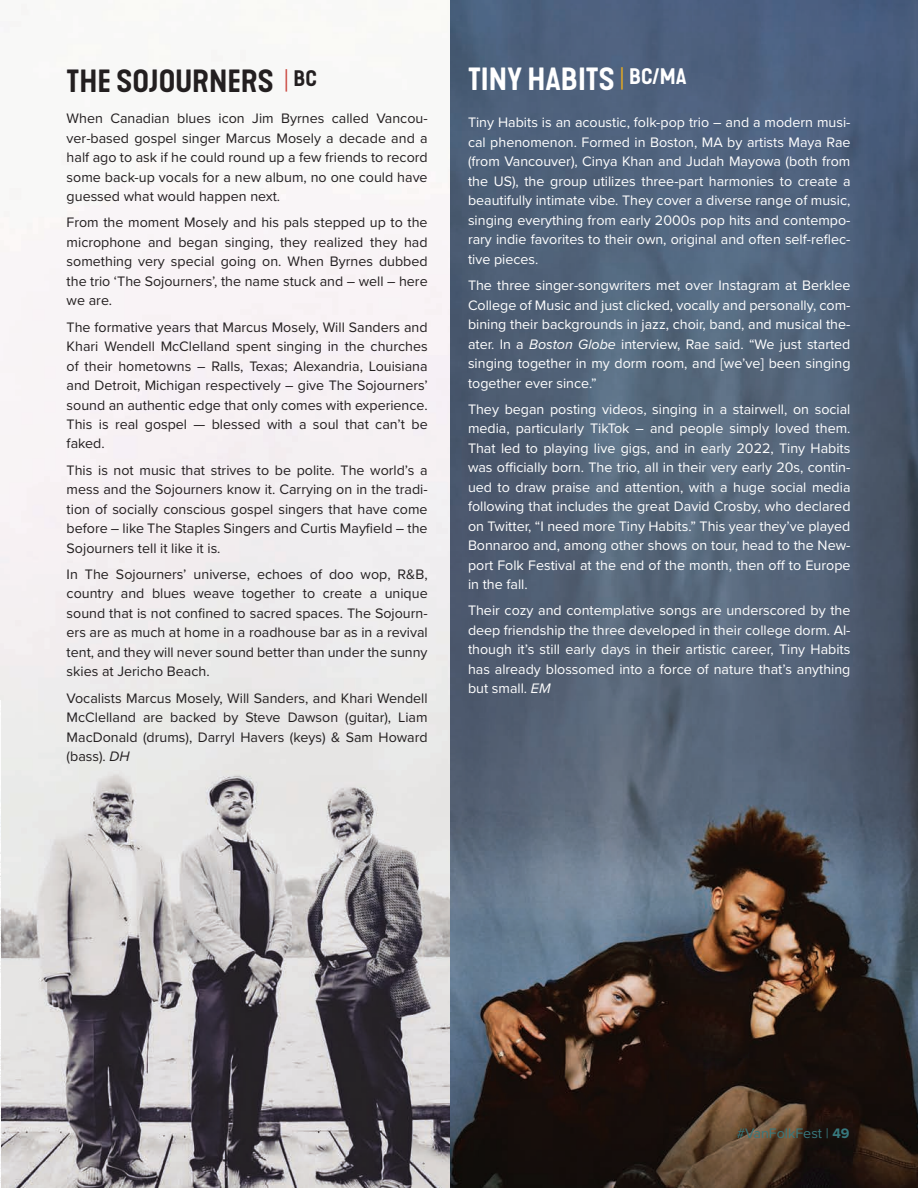
<style>
.page{position:relative;width:918px;height:1188px;background:#fff}
.page>*{position:absolute;margin:0;border:0;box-sizing:border-box;transform-origin:0 0}
.t1{font:600 expanded 30px "Kapra Neue";color:#fff}
.t2{font:600 expanded 30px "Kapra Neue";color:#231f20}
.t3{font:14.25px/19.5px "Proxima Nova";color:#fff;text-align:justify}
.t4{font:14.25px/19.5px "Proxima Nova";color:#231f20;text-align:justify}
.t5{font:14.25px "Proxima Nova";color:#37787d}
.s1{font-style:italic}
.s2{font-weight:700}
</style>
<div class="page">
<img style="left:0;top:0;width:918px;height:1188px">
<img style="left:0;top:701px;width:1px;height:487px">
<h1 class="t2" style="left:67px;top:62px;width:252px">THE SOJOURNERS <sup>|</sup> <sup>BC</sup></h1>
<p class="t4" style="left:67px;top:108px;width:363px">When Canadian blues icon Jim Byrnes called Vancou&shy;ver-based gospel singer Marcus Mosely a decade and a half ago to ask if he could round up a few friends to record some back-up vocals for a new album, no one could have guessed what would happen next.</p>
<p class="t4" style="left:67px;top:212px;width:363px">From the moment Mosely and his pals stepped up to the microphone and began singing, they realized they had something very special going on. When Byrnes dubbed the trio ‘The Sojourners’, the name stuck and – well – here we are.</p>
<p class="t4" style="left:67px;top:316px;width:363px">The formative years that Marcus Mosely, Will Sanders and Khari Wendell McClelland spent singing in the churches of their hometowns – Ralls, Texas; Alexandria, Louisiana and Detroit, Michigan respectively – give The Sojourners’ sound an authentic edge that only comes with experience.<br>This is real gospel — blessed with a soul that can’t be faked.</p>
<p class="t4" style="left:67px;top:460px;width:363px">This is not music that strives to be polite. The world’s a mess and the Sojourners know it. Carrying on in the tradi&shy;tion of socially conscious gospel singers that have come before – like The Staples Singers and Curtis Mayfield – the Sojourners tell it like it is.</p>
<p class="t4" style="left:67px;top:564px;width:363px">In The Sojourners’ universe, echoes of doo wop, R&amp;B, country and blues weave together to create a unique sound that is not confined to sacred spaces. The Sojourn&shy;ers are as much at home in a roadhouse bar as in a revival tent, and they will never sound better than under the sunny skies at Jericho Beach.</p>
<p class="t4" style="left:67px;top:688px;width:363px">Vocalists Marcus Mosely, Will Sanders, and Khari Wendell McClelland are backed by Steve Dawson (guitar), Liam MacDonald (drums), Darryl Havers (keys) &amp; Sam Howard (bass). <span class="s1">DH</span></p>
<h1 class="t1" style="left:468px;top:60px;width:220px">TINY HABITS <sup>|</sup> <sup>BC/MA</sup></h1>
<p class="t3" style="left:468px;top:112px;width:384px">Tiny Habits is an acoustic, folk-pop trio – and a modern musi&shy;cal phenomenon. Formed in Boston, MA by artists Maya Rae (from Vancouver), Cinya Khan and Judah Mayowa (both from the US), the group utilizes three-part harmonies to create a beautifully intimate vibe. They cover a diverse range of music, singing everything from early 2000s pop hits and contempo&shy;rary indie favorites to their own, original and often self-reflec&shy;tive pieces.</p>
<p class="t3" style="left:468px;top:275px;width:384px">The three singer-songwriters met over Instagram at Berklee College of Music and just clicked, vocally and personally, com&shy;bining their backgrounds in jazz, choir, band, and musical the&shy;ater. In a <span class="s1">Boston Globe</span> interview, Rae said. “We just started singing together in my dorm room, and [we’ve] been singing together ever since.”</p>
<p class="t3" style="left:468px;top:399px;width:384px">They began posting videos, singing in a stairwell, on social media, particularly TikTok – and people simply loved them.<br>That led to playing live gigs, and in early 2022, Tiny Habits was officially born. The trio, all in their very early 20s, contin&shy;ued to draw praise and attention, with a huge social media following that includes the great David Crosby, who declared on Twitter, “I need more Tiny Habits.” This year they’ve played Bonnaroo and, among other shows on tour, head to the New&shy;port Folk Festival at the end of the month, then off to Europe in the fall.</p>
<p class="t3" style="left:468px;top:600px;width:384px">Their cozy and contemplative songs are underscored by the deep friendship the three developed in their college dorm. Al&shy;though it’s still early days in their artistic career, Tiny Habits has already blossomed into a force of nature that’s anything but small. <span class="s1">EM</span></p>
<p class="t5" style="left:737px;top:1123px;width:114px">#VanFolkFest | <span class="s2">49</span></p>
</div>
